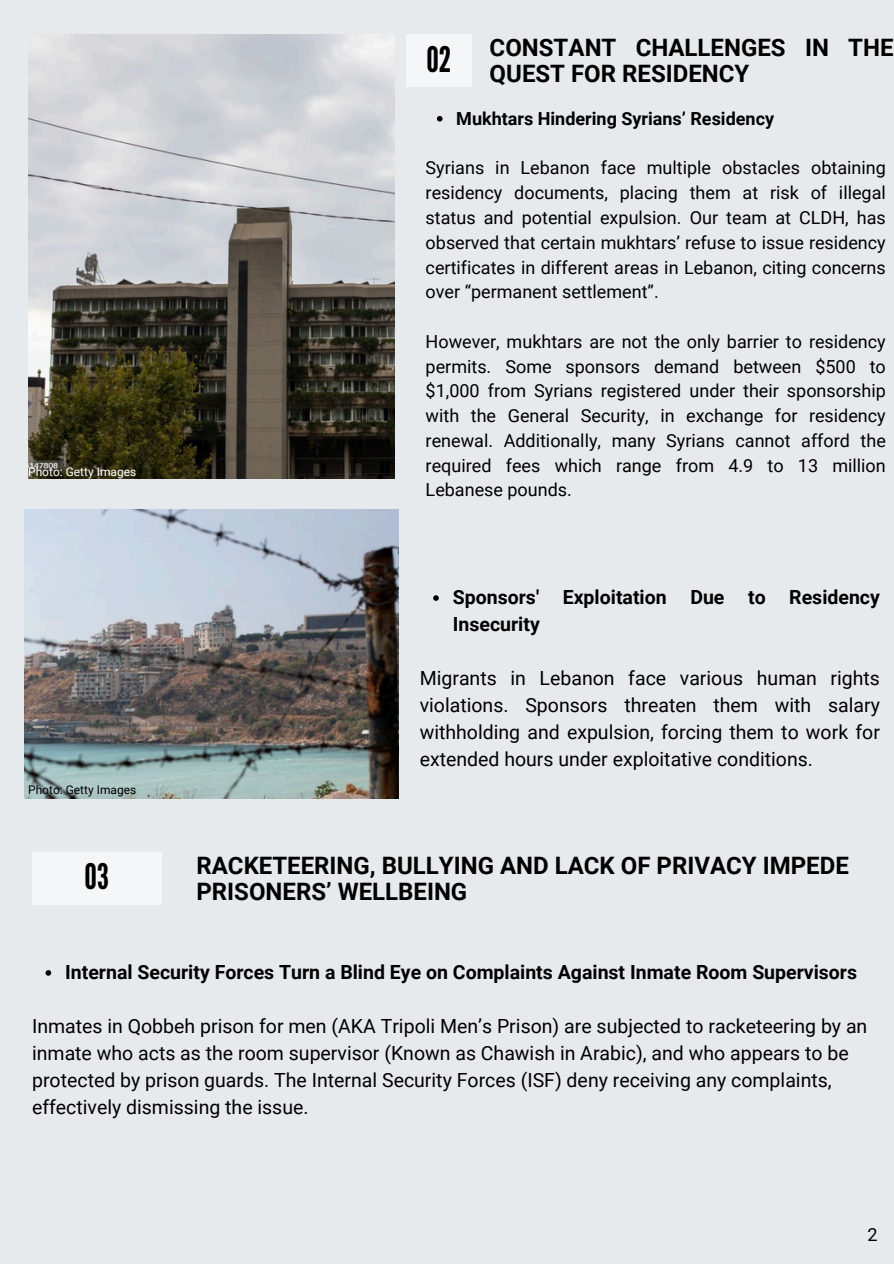
<style>
.page{position:relative;width:894px;height:1264px;background:#fff}
.page>*{position:absolute;margin:0;border:0;box-sizing:border-box;transform-origin:0 0}
.t1{font:35.1px "League Gothic";color:#000}
.t2{font:700 24px/25.8px "Roboto";color:#000}
.t3{font:19.5px/27px "Roboto";color:#000;text-align:justify}
.t4{font:700 19.5px/27px "Roboto";color:#000}
.t5{font:18px/24.8px "Roboto";color:#000;text-align:justify}
.t6{font:700 18px "Roboto";color:#000}
.t7{font:12px "Roboto";color:#000}
.t8{font:12px "Roboto";color:#fff}
</style>
<div class="page">
<div style="left:0;top:0;width:893px;height:1263px;background:#e7eaed"></div>
<div style="left:406px;top:34px;width:65px;height:53px;background:#f5f6f7"></div>
<div style="left:32px;top:852px;width:129px;height:53px;background:#f5f6f7"></div>
<img style="left:24px;top:509px;width:374px;height:289px">
<img style="left:28px;top:34px;width:366px;height:445px">
<svg style="left:437px;top:116px;width:5px;height:6px"></svg>
<svg style="left:433px;top:595px;width:5px;height:6px"></svg>
<svg style="left:46px;top:970px;width:5px;height:5px"></svg>
<p class="t8" style="left:28px;top:465px;width:110px">Photo: Getty Images</p>
<p class="t7" style="left:28px;top:783px;width:110px">Photo: Getty Images</p>
<p class="t1" style="left:426px;top:39px;width:27px">02</p>
<p class="t2" style="left:489px;top:35px;width:405px">CONSTANT CHALLENGES IN THE<br>QUEST FOR RESIDENCY</p>
<p class="t6" style="left:456px;top:108px;width:319px">Mukhtars Hindering Syrians’ Residency</p>
<p class="t5" style="left:425px;top:156px;width:461px">Syrians in Lebanon face multiple obstacles obtaining residency documents, placing them at risk of illegal status and potential expulsion. Our team at CLDH, has observed that certain mukhtars’ refuse to issue residency certificates in different areas in Lebanon, citing concerns over “permanent settlement”.</p>
<h1 class="t5" style="left:425px;top:329px;width:461px">However, mukhtars are not the only barrier to residency permits. Some sponsors demand between $500 to $1,000 from Syrians registered under their sponsorship with the General Security, in exchange for residency renewal. Additionally, many Syrians cannot afford the required fees which range from 4.9 to 13 million Lebanese pounds.</h1>
<h2 class="t4" style="left:452px;top:584px;width:428px">Sponsors' Exploitation Due to Residency<br>Insecurity</h2>
<h2 class="t3" style="left:419px;top:665px;width:461px">Migrants in Lebanon face various human rights violations. Sponsors threaten them with salary withholding and expulsion, forcing them to work for extended hours under exploitative conditions.</h2>
<p class="t1" style="left:85px;top:856px;width:26px">03</p>
<p class="t2" style="left:196px;top:852px;width:653px">RACKETEERING, BULLYING AND LACK OF PRIVACY IMPEDE<br>PRISONERS’ WELLBEING</p>
<p class="t4" style="left:65px;top:958px;width:793px">Internal Security Forces Turn a Blind Eye on Complaints Against Inmate Room Supervisors</p>
<h2 class="t3" style="left:32px;top:1012px;width:836px;text-align:left">Inmates in Qobbeh prison for men (AKA Tripoli Men’s Prison) are subjected to racketeering by an inmate who acts as the room supervisor (Known as Chawish in Arabic), and who appears to be protected by prison guards. The Internal Security Forces (ISF) deny receiving any complaints, effectively dismissing the issue.</h2>
<p class="t5" style="left:867px;top:1221px;width:12px">2</p>
</div>
